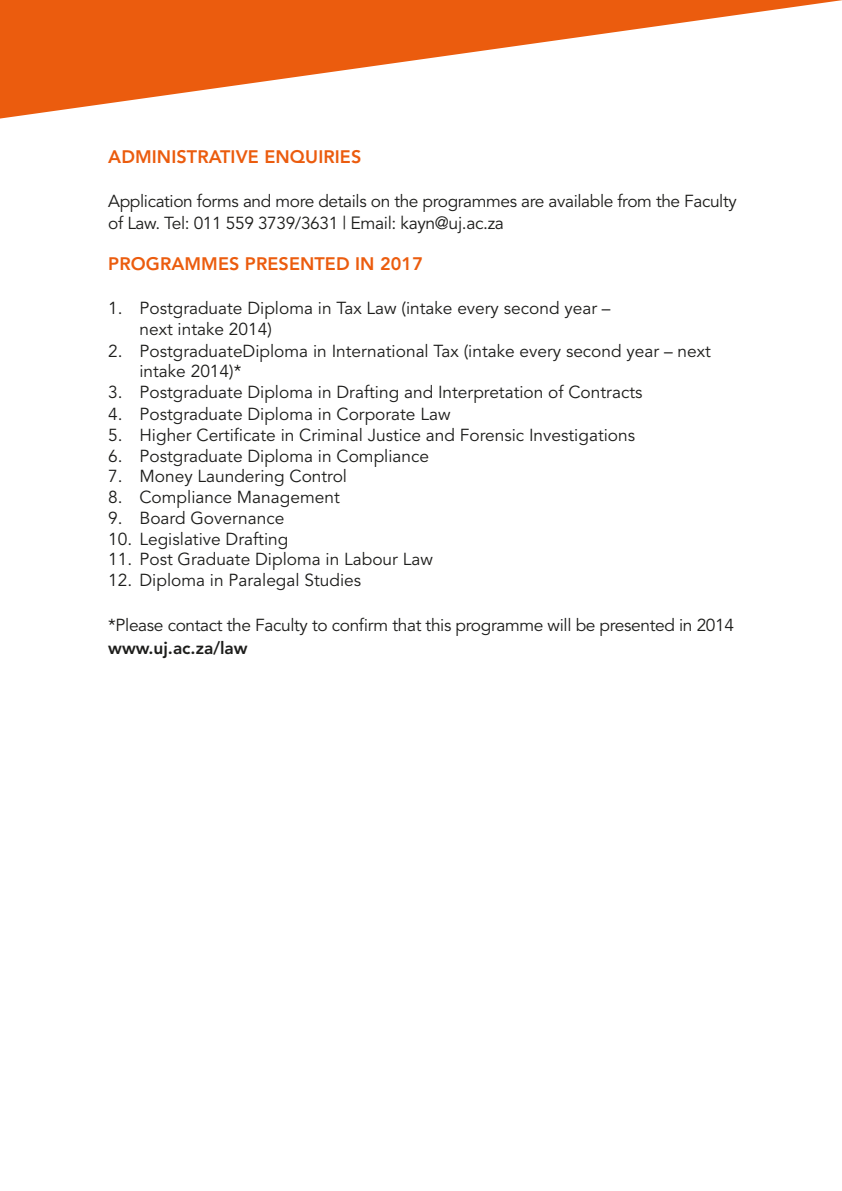
<style>
.page{position:relative;width:842px;height:1191px;background:#fff}
.page>*{position:absolute;margin:0;border:0;box-sizing:border-box;transform-origin:0 0}
.t1{font:800 18px "Avenir";letter-spacing:.005em;color:#eb5c0e}
.t2{font:17.2px/20.8px "Avenir";color:#1d1d1b}
.t3{font:17.2px/22px "Avenir";letter-spacing:-.02em;color:#1d1d1b}
.t4{font:800 17.2px "Avenir";color:#1d1d1b}
.s1{font-size:17.6px}
</style>
<div class="page">
<svg style="left:0;top:0;width:842px;height:119px"></svg>
<p class="t1" style="left:108px;top:146px;width:255px">ADMINISTRATIVE ENQUIRIES</p>
<p class="t3" style="left:108px;top:190px;width:630px">Application forms and more details on the programmes are available from the Faculty of Law. Tel: 011 559 3739/3631 <span class="s1">| Email: kayn@uj.ac.za</span></p>
<p class="t1" style="left:108px;top:253px;width:316px">PROGRAMMES PRESENTED IN 2017</p>
<p class="t2" style="left:139px;top:298px;width:473px;text-indent:-31px">1. Postgraduate Diploma in Tax Law (intake every second year – next intake 2014)</p>
<p class="t2" style="left:139px;top:341px;width:573px;text-indent:-31px">2. PostgraduateDiploma in International Tax (intake every second year – next intake 2014)*</p>
<p class="t2" style="left:108px;top:382px;width:536px">3. Postgraduate Diploma in Drafting and Interpretation of Contracts</p>
<p class="t2" style="left:108px;top:404px;width:344px">4. Postgraduate Diploma in Corporate Law</p>
<p class="t2" style="left:108px;top:425px;width:528px">5. Higher Certificate in Criminal Justice and Forensic Investigations</p>
<p class="t2" style="left:108px;top:446px;width:322px">6. Postgraduate Diploma in Compliance</p>
<p class="t2" style="left:108px;top:466px;width:240px">7. Money Laundering Control</p>
<p class="t2" style="left:108px;top:487px;width:233px">8. Compliance Management</p>
<p class="t2" style="left:108px;top:508px;width:178px">9. Board Governance</p>
<p class="t2" style="left:108px;top:529px;width:182px">10. Legislative Drafting</p>
<p class="t2" style="left:108px;top:549px;width:326px">11. Post Graduate Diploma in Labour Law</p>
<p class="t2" style="left:108px;top:570px;width:254px">12. Diploma in Paralegal Studies</p>
<p class="t3" style="left:108px;top:615px;width:627px">*Please contact the Faculty to confirm that this programme will be presented in 2014</p>
<p class="t4" style="left:108px;top:638px;width:141px">www.uj.ac.za/law</p>
</div>
